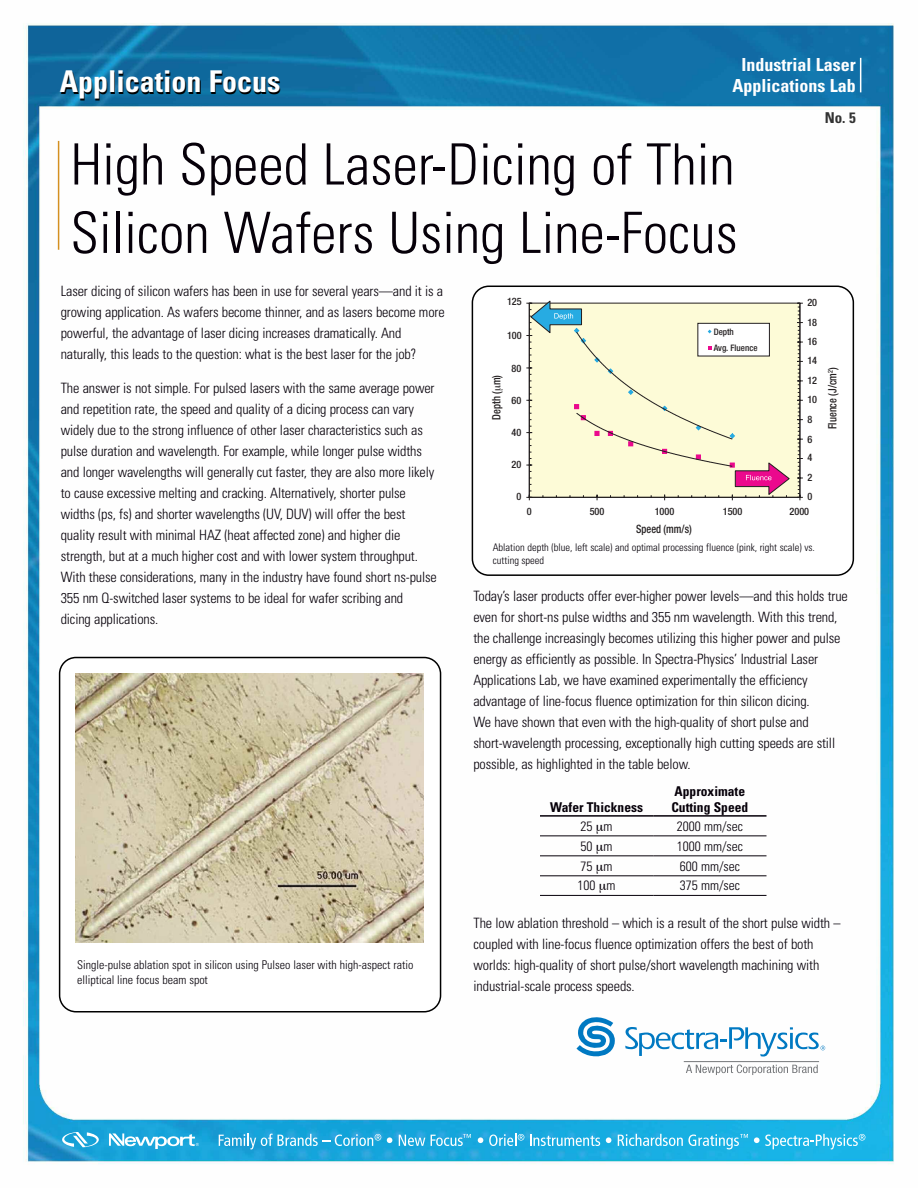
<style>
.page{position:relative;width:918px;height:1188px;background:#fff}
.page>*{position:absolute;margin:0;border:0;box-sizing:border-box;transform-origin:0 0}
.t1{font:300 condensed 57px/68.4px "Univers";color:#060009}
.t2{font:700 condensed 30px "Univers";color:#fff}
.t3{font:700 condensed 18px/21.6px "Univers";color:#fff;text-align:center}
.t4{font:700 condensed 15px "Univers";color:#333}
.t5{font:300 condensed 14.25px/21px "Univers";letter-spacing:-.01em;color:#060009}
.t6{font:300 condensed 13.5px "Univers";color:#060009}
.t7{font:700 condensed 13.5px/16.2px "Univers";color:#060009}
.t8{font:300 condensed 12px/14.4px "Univers";color:#060009}
.t9{font:500 condensed 11.55px "Helvetica Neue";color:#231f20;scale:.9 1}
.t10{font:300 condensed 10.5px/12.6px "Univers";color:#060009}
.t11{font:500 condensed 10.2px/19.4px "Helvetica Neue";color:#231f20;text-align:justify}
.t12{font:500 condensed 9px/15.6px "Helvetica Neue";color:#231f20}
</style>
<div class="page">
<img style="left:23px;top:23px;width:871px;height:1141px">
<svg style="left:219px;top:1134px;width:162px;height:15px;background:#49b6e1"></svg>
<svg style="left:387px;top:1137px;width:5px;height:6px"></svg>
<svg style="left:399px;top:1135px;width:26px;height:11px"></svg>
<svg style="left:478px;top:1137px;width:5px;height:6px"></svg>
<svg style="left:489px;top:1134px;width:35px;height:12px"></svg>
<svg style="left:530px;top:1135px;width:70px;height:11px"></svg>
<svg style="left:606px;top:1137px;width:5px;height:6px"></svg>
<svg style="left:618px;top:1134px;width:130px;height:15px;background:#4cc1e9"></svg>
<svg style="left:431px;top:1134px;width:40px;height:12px"></svg>
<svg style="left:754px;top:1134px;width:111px;height:15px;background:#4bc4eb"></svg>
<svg style="left:62px;top:1132px;width:37px;height:15px"></svg>
<svg style="left:109px;top:1133px;width:90px;height:16px"></svg>
<svg style="left:576px;top:1017px;width:40px;height:41px"></svg>
<svg style="left:625px;top:1027px;width:200px;height:30px"></svg>
<svg style="left:686px;top:1065px;width:132px;height:10px"></svg>
<hr style="left:684px;top:1061px;width:135px;height:1px;background:#76787b">
<hr style="left:860px;top:58px;width:1px;height:34px;background:#fff">
<svg style="left:59px;top:657px;width:382px;height:355px"></svg>
<hr style="left:58px;top:141px;width:1px;height:109px;background:#d49021">
<img style="left:76px;top:673px;width:347px;height:269px">
<hr style="left:540px;top:815px;width:113px;height:2px;background:#060009">
<hr style="left:653px;top:815px;width:113px;height:2px;background:#060009">
<hr style="left:540px;top:835px;width:113px;height:1px;background:#060009">
<hr style="left:653px;top:835px;width:113px;height:1px;background:#060009">
<hr style="left:540px;top:855px;width:113px;height:1px;background:#060009">
<hr style="left:653px;top:855px;width:113px;height:1px;background:#060009">
<hr style="left:540px;top:875px;width:113px;height:1px;background:#060009">
<hr style="left:653px;top:875px;width:113px;height:1px;background:#060009">
<hr style="left:540px;top:895px;width:113px;height:1px;background:#060009">
<hr style="left:653px;top:895px;width:113px;height:1px;background:#060009">
<svg style="left:472px;top:286px;width:382px;height:290px"></svg>
<div style="left:529px;top:303px;width:271px;height:194px;background:#fdfbd7"></div>
<hr style="left:529px;top:497px;width:271px;height:1px;background:#231f20">
<svg style="left:797px;top:303px;width:6px;height:197px"></svg>
<hr style="left:800px;top:303px;width:1px;height:194px;background:#231f20">
<svg style="left:526px;top:301px;width:264px;height:199px"></svg>
<svg style="left:597px;top:824px;width:6px;height:9px"></svg>
<svg style="left:597px;top:844px;width:6px;height:9px"></svg>
<svg style="left:597px;top:864px;width:6px;height:9px"></svg>
<svg style="left:600px;top:884px;width:6px;height:9px"></svg>
<svg style="left:495px;top:386px;width:8px;height:5px"></svg>
<h2 class="t2" style="left:60px;top:71px;width:222px">Application Focus</h2>
<p class="t3" style="left:733px;top:55px;width:125px">Industrial Laser<br>Applications Lab</p>
<p class="t4" style="left:825px;top:112px;width:33px">No. 5</p>
<h1 class="t1" style="left:70px;top:135px;width:669px">High Speed Laser-Dicing of Thin<br>Silicon Wafers Using Line-Focus</h1>
<p class="t5" style="left:61px;top:282px;width:385px">Laser dicing of silicon wafers has been in use for several years—and it is a growing application. As wafers become thinner, and as lasers become more powerful, the advantage of laser dicing increases dramatically. And naturally, this leads to the question: what is the best laser for the job?</p>
<p class="t5" style="left:61px;top:379px;width:378px">The answer is not simple. For pulsed lasers with the same average power and repetition rate, the speed and quality of a dicing process can vary widely due to the strong influence of other laser characteristics such as pulse duration and wavelength. For example, while longer pulse widths and longer wavelengths will generally cut faster, they are also more likely to cause excessive melting and cracking. Alternatively, shorter pulse widths (ps, fs) and shorter wavelengths (UV, DUV) will offer the best quality result with minimal HAZ (heat affected zone) and higher die strength, but at a much higher cost and with lower system throughput.<br>With these considerations, many in the industry have found short ns-pulse 355 nm Q-switched laser systems to be ideal for wafer scribing and dicing applications.</p>
<p class="t11" style="left:507px;top:293px;width:16px">125</p>
<p class="t11" style="left:807px;top:294px;width:11px">20<br>18<br>16<br>14</p>
<p class="t11" style="left:807px;top:371px;width:11px;text-align:left">12<br>10<br>8<br>6<br>4<br>2<br>0</p>
<p class="t12" style="left:714px;top:325px;width:45px">Depth<br>Avg. Fluence</p>
<p class="t11" style="left:507px;top:326px;width:16px">100</p>
<p class="t11" style="left:512px;top:359px;width:11px">80</p>
<p class="t11" style="left:512px;top:392px;width:11px">60</p>
<p class="t11" style="left:512px;top:423px;width:11px">40</p>
<p class="t11" style="left:512px;top:456px;width:11px">20</p>
<p class="t11" style="left:517px;top:488px;width:6px">0</p>
<p class="t9" style="left:828px;top:429px;width:70px;rotate:-90deg">Fluence (J/cm<sup>2</sup>)</p>
<p class="t9" style="left:492px;top:420px;width:51px;rotate:-90deg">Depth ( m)</p>
<p class="t11" style="left:527px;top:502px;width:6px">0</p>
<p class="t11" style="left:590px;top:502px;width:16px">500</p>
<p class="t11" style="left:655px;top:502px;width:21px">1000</p>
<p class="t11" style="left:723px;top:502px;width:21px">1500</p>
<p class="t11" style="left:790px;top:502px;width:21px">2000</p>
<p class="t9" style="left:636px;top:525px;width:63px">Speed (mm/s)</p>
<p class="t10" style="left:493px;top:542px;width:324px">Ablation depth (blue, left scale) and optimal processing fluence (pink, right scale) vs. cutting speed</p>
<p class="t5" style="left:473px;top:587px;width:376px">Today’s laser products offer ever-higher power levels—and this holds true even for short-ns pulse widths and 355 nm wavelength. With this trend, the challenge increasingly becomes utilizing this higher power and pulse energy as efficiently as possible. In Spectra-Physics’ Industrial Laser Applications Lab, we have examined experimentally the efficiency advantage of line-focus fluence optimization for thin silicon dicing.<br>We have shown that even with the high-quality of short pulse and short-wavelength processing, exceptionally high cutting speeds are still possible, as highlighted in the table below.</p>
<p class="t7" style="left:550px;top:800px;width:95px">Wafer Thickness</p>
<p class="t7" style="left:671px;top:784px;width:78px">Approximate<br>Cutting Speed</p>
<p class="t8" style="left:77px;top:959px;width:338px">Single-pulse ablation spot in silicon using Pulseo laser with high-aspect ratio elliptical line focus beam spot</p>
<p class="t6" style="left:581px;top:821px;width:34px">25 m</p>
<p class="t6" style="left:677px;top:821px;width:68px">2000 mm/sec</p>
<p class="t6" style="left:581px;top:841px;width:34px">50 m</p>
<p class="t6" style="left:677px;top:841px;width:68px">1000 mm/sec</p>
<p class="t6" style="left:581px;top:861px;width:34px">75 m</p>
<p class="t6" style="left:680px;top:861px;width:62px">600 mm/sec</p>
<p class="t6" style="left:578px;top:881px;width:40px">100 m</p>
<p class="t6" style="left:680px;top:881px;width:62px">375 mm/sec</p>
<p class="t5" style="left:474px;top:913px;width:369px">The low ablation threshold – which is a result of the short pulse width – coupled with line-focus fluence optimization offers the best of both worlds: high-quality of short pulse/short wavelength machining with industrial-scale process speeds.</p>
</div>
